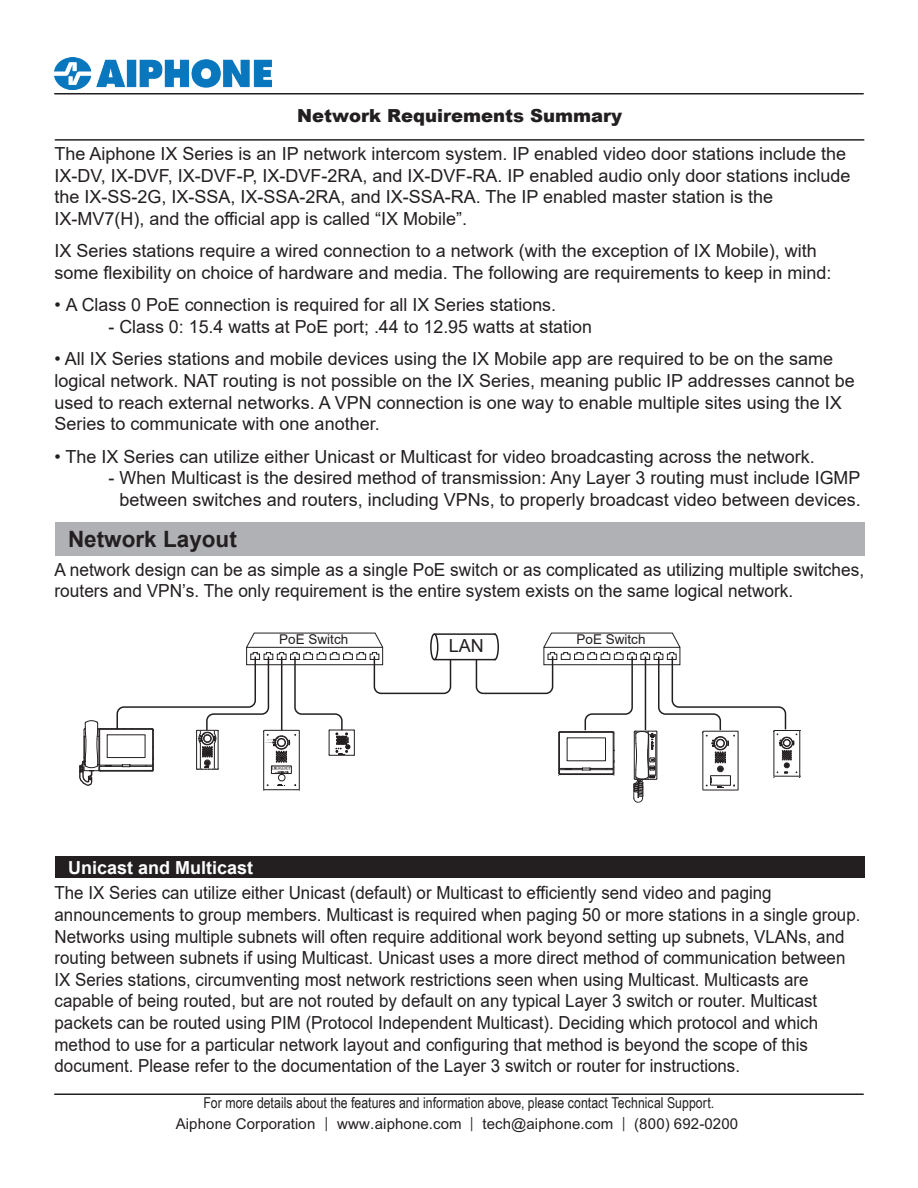
<style>
.page{position:relative;width:918px;height:1188px;background:#fff}
.page>*{position:absolute;margin:0;border:0;box-sizing:border-box;transform-origin:0 0}
.t1{font:700 22.5px "Arial";color:#231f20}
.t2{font:18px/21.6px "Arial";color:#231f20}
.t3{font:18px/21.6px "Arial";color:#231f20;scale:.94 1}
.t4{font:18px/21.6px "Arial";color:#231f20;scale:.96 1}
.t5{font:900 18px "Arial";color:#231f20}
.t6{font:700 18px "Arial";color:#fff}
.t7{font:15px "Arial Narrow";letter-spacing:.005em;color:#231f20}
.t8{font:15px "Arial";letter-spacing:.01em;color:#231f20}
.t9{font:13.5px "Arial";color:#231f20}
.s1{font-family:"Arial Narrow"}
</style>
<div class="page">
<hr style="left:55px;top:1094px;width:808px;height:1px;background:#231f20">
<hr style="left:55px;top:93px;width:808px;height:1px;background:#231f20">
<img style="left:54px;top:57px;width:217px;height:33px">
<div style="left:55px;top:522px;width:810px;height:34px;background:#b0b1b5"></div>
<div style="left:55px;top:857px;width:810px;height:21px;background:#231f20"></div>
<hr style="left:55px;top:139px;width:809px;height:2px;background:#231f20">
<svg style="left:79px;top:632px;width:721px;height:171px"></svg>
<p class="t5" style="left:297px;top:103px;width:326px">Network Requirements Summary</p>
<p class="t2" style="left:55px;top:143px;width:797px">The Aiphone IX Series is an IP network intercom system. IP enabled video door stations include the IX-DV, IX-DVF, IX-DVF-P, IX-DVF-2RA, and IX-DVF-RA. IP enabled audio only door stations include the IX-SS-2G, IX-SSA, IX-SSA-2RA, and IX-SSA-RA. The IP enabled master station is the IX-MV7(H), and the official app is called “IX Mobile”.</p>
<p class="t2" style="left:55px;top:240px;width:779px">IX Series stations require a wired connection to a network (with the exception of IX Mobile), with some flexibility on choice of hardware and media. The following are requirements to keep in mind:</p>
<p class="t2" style="left:55px;top:294px;width:503px">• A Class 0 PoE connection is required for all IX Series stations.</p>
<p class="t2" style="left:109px;top:316px;width:485px">- Class 0: 15.4 watts at PoE port; .44 to 12.95 watts at station</p>
<p class="t2" style="left:55px;top:348px;width:802px">• All IX Series stations and mobile devices using the IX Mobile app are required to be on the same logical network. NAT routing is not possible on the IX Series, meaning public IP addresses cannot be used to reach external networks. A VPN connection is one way to enable multiple sites using the IX Series to communicate with one another.</p>
<p class="t2" style="left:55px;top:445px;width:762px">• The IX Series can utilize either Unicast or Multicast for video broadcasting across the network.</p>
<p class="t2" style="left:109px;top:467px;width:754px;text-align:right">- When Multicast is the desired method of transmission: Any Layer 3 routing must include IGMP between switches and routers, including VPNs, to properly broadcast video between devices.</p>
<p class="t1" style="left:68px;top:524px;width:170px">Network Layout</p>
<p class="t4" style="left:55px;top:559px;width:845px">A network design can be as simple as a single PoE switch or as complicated as utilizing multiple switches, routers and VPN’s. The only requirement is the entire system exists on the same logical network.</p>
<p class="t9" style="left:279px;top:630px;width:71px">PoE Switch</p>
<p class="t9" style="left:577px;top:630px;width:71px">PoE Switch</p>
<p class="t2" style="left:449px;top:635px;width:37px">LAN</p>
<p class="t6" style="left:68px;top:855px;width:187px">Unicast and Multicast</p>
<p class="t3" style="left:55px;top:882px;width:859px">The IX Series can utilize either Unicast (default) or Multicast to efficiently send video and paging announcements to group members. Multicast is required when paging 50 or more stations in a single group.<br>Networks using multiple subnets will often require additional work beyond setting up subnets, VLANs, and routing between subnets if using Multicast. Unicast uses a more direct method of communication between IX Series stations, circumventing most network restrictions seen when using Multicast. Multicasts are capable of being routed, but are not routed by default on any typical Layer 3 switch or router. Multicast packets can be routed using PIM (Protocol Independent Multicast). Deciding which protocol and which method to use for a particular network layout and configuring that method is beyond the scope of this document. Please refer to the documentation of the Layer 3 switch or router for instructions.</p>
<p class="t7" style="left:204px;top:1091px;width:512px">For more details about the features and information above, please contact Technical Support.</p>
<p class="t8" style="left:176px;top:1114px;width:564px">Aiphone Corporation <span class="s1">|</span> www.aiphone.com <span class="s1">|</span> tech@aiphone.com <span class="s1">|</span> (800) 692-0200</p>
</div>
